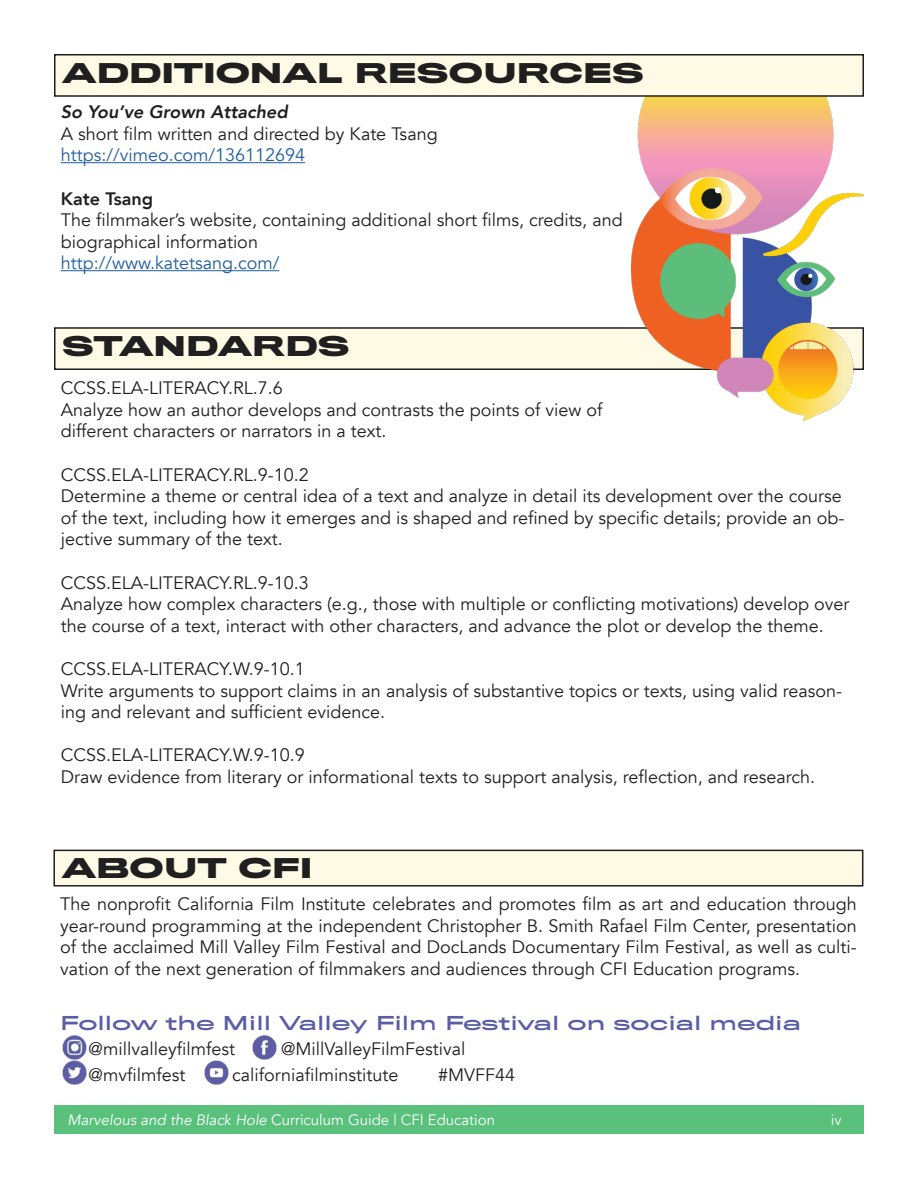
<style>
.page{position:relative;width:918px;height:1188px;background:#fff}
.page>*{position:absolute;margin:0;border:0;box-sizing:border-box;transform-origin:0 0}
.t1{font:700 25.5px "Titling Gothic FB Extended";color:#1f1f1f}
.t2{font:18px/21.6px "Avenir";color:#1f1f1f}
.t3{font:18px "Avenir";color:#215e9e}
.t4{font:18px "Titling Gothic FB Extended Standard";color:#5a5da5}
.t5{font:italic 800 18px "Avenir";color:#1f1f1f}
.t6{font:800 18px "Avenir";color:#1f1f1f}
.t7{font:15px "Avenir";color:#fff}
.s1{font-style:italic}
</style>
<div class="page">
<div style="left:54px;top:1105px;width:810px;height:29px;background:#59c17c"></div>
<hr style="left:61px;top:162px;width:244px;height:1px;background:#215e9e">
<hr style="left:61px;top:270px;width:218px;height:1px;background:#215e9e">
<div style="left:55px;top:328px;width:808px;height:41px;background:#fffae6"></div>
<div style="left:54px;top:327px;width:810px;height:43px;border:2px solid #1f1f1f"></div>
<img style="left:632px;top:97px;width:232px;height:324px">
<div style="left:55px;top:55px;width:808px;height:41px;background:#fffae6"></div>
<div style="left:54px;top:54px;width:810px;height:43px;border:2px solid #1f1f1f"></div>
<div style="left:54px;top:850px;width:809px;height:36px;background:#fffae6"></div>
<div style="left:53px;top:850px;width:810px;height:37px;border:2px solid #1f1f1f"></div>
<img style="left:62px;top:1035px;width:24px;height:24px">
<img style="left:62px;top:1061px;width:24px;height:24px">
<img style="left:205px;top:1061px;width:24px;height:24px">
<img style="left:253px;top:1035px;width:24px;height:24px">
<h1 class="t1" style="left:62px;top:56px;width:583px">ADDITIONAL RESOURCES</h1>
<p class="t5" style="left:61px;top:101px;width:228px">So You’ve Grown Attached</p>
<p class="t2" style="left:61px;top:123px;width:378px">A short film written and directed by Kate Tsang</p>
<p class="t3" style="left:61px;top:144px;width:246px">https://vimeo.com/136112694</p>
<p class="t6" style="left:61px;top:184px;width:94px">Kate Tsang</p>
<p class="t2" style="left:61px;top:210px;width:563px">The filmmaker’s website, containing additional short films, credits, and biographical information</p>
<p class="t3" style="left:61px;top:252px;width:220px">http://www.katetsang.com/</p>
<h1 class="t1" style="left:62px;top:329px;width:289px">STANDARDS</h1>
<p class="t2" style="left:61px;top:378px;width:543px">CCSS.ELA-LITERACY.RL.7.6<br>Analyze how an author develops and contrasts the points of view of different characters or narrators in a text.</p>
<p class="t2" style="left:61px;top:464px;width:785px">CCSS.ELA-LITERACY.RL.9-10.2<br>Determine a theme or central idea of a text and analyze in detail its development over the course of the text, including how it emerges and is shaped and refined by specific details; provide an ob&shy;jective summary of the text.</p>
<p class="t2" style="left:61px;top:572px;width:790px">CCSS.ELA-LITERACY.RL.9-10.3<br>Analyze how complex characters (e.g., those with multiple or conflicting motivations) develop over the course of a text, interact with other characters, and advance the plot or develop the theme.</p>
<p class="t2" style="left:61px;top:658px;width:783px">CCSS.ELA-LITERACY.W.9-10.1<br>Write arguments to support claims in an analysis of substantive topics or texts, using valid reason&shy;ing and relevant and sufficient evidence.</p>
<p class="t2" style="left:61px;top:745px;width:756px">CCSS.ELA-LITERACY.W.9-10.9<br>Draw evidence from literary or informational texts to support analysis, reflection, and research.</p>
<h1 class="t1" style="left:62px;top:852px;width:252px">ABOUT CFI</h1>
<p class="t2" style="left:60px;top:893px;width:798px;text-align:justify">The nonprofit California Film Institute celebrates and promotes film as art and education through year-round programming at the independent Christopher B. Smith Rafael Film Center, presentation of the acclaimed Mill Valley Film Festival and DocLands Documentary Film Festival, as well as culti&shy;vation of the next generation of filmmakers and audiences through CFI Education programs.</p>
<p class="t4" style="left:60px;top:1012px;width:742px">Follow the Mill Valley Film Festival on social media</p>
<p class="t2" style="left:89px;top:1039px;width:148px">@millvalleyfilmfest</p>
<p class="t2" style="left:281px;top:1039px;width:186px">@MillValleyFilmFestival</p>
<p class="t2" style="left:89px;top:1064px;width:98px">@mvfilmfest</p>
<p class="t2" style="left:232px;top:1064px;width:168px">californiafilminstitute</p>
<p class="t2" style="left:438px;top:1064px;width:79px">#MVFF44</p>
<p class="t7" style="left:68px;top:1111px;width:429px"><span class="s1">Marvelous and the Black Hole</span> Curriculum Guide | CFI Education</p>
<p class="t7" style="left:831px;top:1111px;width:12px">iv</p>
</div>
